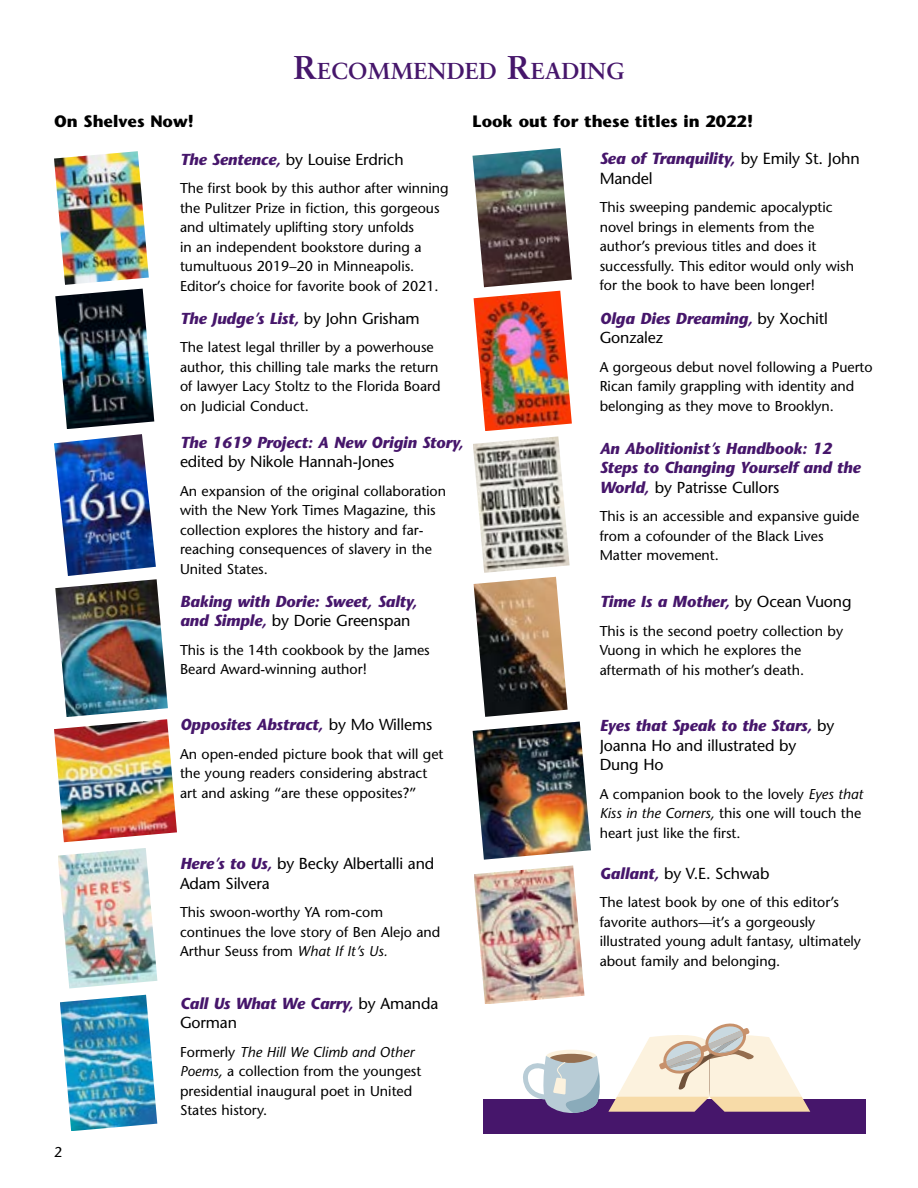
<style>
.page{position:relative;width:918px;height:1188px;background:#fff}
.page>*{position:absolute;margin:0;border:0;box-sizing:border-box;transform-origin:0 0}
.t1{font:700 23.1px "Sabon";color:#46166b}
.t2{font:700 16.5px "Stone Sans";color:#000}
.t3{font:16.05px/19.5px "Stone Sans";letter-spacing:-.01em;color:#000}
.t4{font:italic 700 15.9px/19.5px "Stone Sans";letter-spacing:-.01em;color:#46166b}
.t5{font:15.9px/19.5px "Stone Sans";letter-spacing:-.01em;color:#000}
.t6{font:14.25px/19.5px "Stone Sans";color:#000}
.s1{font-size:33px}
.s2{font-weight:700;font-style:italic;color:#46166b}
.s3{font-weight:400;font-style:normal;color:#000}
.s4{font-style:italic}
</style>
<div class="page">
<div style="left:483px;top:1100px;width:383px;height:34px;background:#46166b"></div>
<img style="left:54px;top:151px;width:95px;height:134px">
<img style="left:55px;top:289px;width:99px;height:140px">
<img style="left:54px;top:434px;width:102px;height:142px">
<img style="left:55px;top:579px;width:113px;height:138px">
<img style="left:54px;top:719px;width:123px;height:123px">
<img style="left:58px;top:848px;width:99px;height:140px">
<img style="left:60px;top:995px;width:97px;height:136px">
<img style="left:472px;top:148px;width:100px;height:139px">
<img style="left:474px;top:291px;width:98px;height:140px">
<img style="left:473px;top:436px;width:97px;height:137px">
<img style="left:474px;top:577px;width:94px;height:140px">
<img style="left:473px;top:722px;width:118px;height:138px">
<img style="left:474px;top:865px;width:111px;height:139px">
<div style="left:546px;top:1050px;width:51px;height:14px;background:#fcf2de;border-radius:50%"></div>
<svg style="left:520px;top:1054px;width:81px;height:59px"></svg>
<svg style="left:608px;top:1023px;width:202px;height:89px"></svg>
<h1 class="t1" style="left:293px;top:57px;width:333px"><span class="s1">R</span>ECOMMENDED <span class="s1">R</span>EADING</h1>
<p class="t2" style="left:54px;top:111px;width:141px">On Shelves Now!</p>
<p class="t2" style="left:473px;top:111px;width:282px">Look out for these titles in 2022!</p>
<p class="t5" style="left:180px;top:149px;width:225px"><span class="s2">The Sentence,</span> by Louise Erdrich</p>
<p class="t6" style="left:180px;top:178px;width:270px">The first book by this author after winning the Pulitzer Prize in fiction, this gorgeous and ultimately uplifting story unfolds<br>in an independent bookstore during a tumultuous 2019–20 in Minneapolis.<br>Editor’s choice for favorite book of 2021.</p>
<p class="t4" style="left:180px;top:308px;width:241px">The Judge’s List, <span class="s3">by John Grisham</span></p>
<p class="t6" style="left:180px;top:337px;width:262px">The latest legal thriller by a powerhouse author, this chilling tale marks the return of lawyer Lacy Stoltz to the Florida Board on Judicial Conduct.</p>
<p class="t4" style="left:180px;top:432px;width:285px">The 1619 Project: A New Origin Story,</p>
<p class="t5" style="left:180px;top:452px;width:216px">edited by Nikole Hannah-Jones</p>
<p class="t6" style="left:180px;top:481px;width:268px">An expansion of the original collaboration with the New York Times Magazine, this collection explores the history and far&shy;reaching consequences of slavery in the United States.</p>
<p class="t4" style="left:180px;top:591px;width:239px">Baking with Dorie: Sweet, Salty, and Simple, <span class="s3">by Dorie Greenspan</span></p>
<p class="t6" style="left:180px;top:640px;width:251px">This is the 14th cookbook by the James<br>Beard Award-winning author!</p>
<p class="t3" style="left:600px;top:149px;width:262px"><span class="s2">Sea of Tranquility,</span> by Emily St. John<br>Mandel</p>
<p class="t6" style="left:600px;top:197px;width:256px">This sweeping pandemic apocalyptic novel brings in elements from the author’s previous titles and does it successfully. This editor would only wish for the book to have been longer!</p>
<p class="t4" style="left:600px;top:308px;width:230px">Olga Dies Dreaming, <span class="s3">by Xochitl<br>Gonzalez</span></p>
<p class="t6" style="left:600px;top:357px;width:275px">A gorgeous debut novel following a Puerto<br>Rican family grappling with identity and belonging as they move to Brooklyn.</p>
<p class="t4" style="left:600px;top:438px;width:263px">An Abolitionist’s Handbook: 12<br>Steps to Changing Yourself and the<br>World, <span class="s3">by Patrisse Cullors</span></p>
<p class="t6" style="left:600px;top:506px;width:261px">This is an accessible and expansive guide from a cofounder of the Black Lives<br>Matter movement.</p>
<p class="t4" style="left:600px;top:592px;width:253px">Time Is a Mother, <span class="s3">by Ocean Vuong</span></p>
<p class="t6" style="left:600px;top:621px;width:245px">This is the second poetry collection by<br>Vuong in which he explores the aftermath of his mother’s death.</p>
<p class="t6" style="left:54px;top:1142px;width:10px">2</p>
<p class="t4" style="left:180px;top:715px;width:254px">Opposites Abstract, <span class="s3">by Mo Willems</span></p>
<p class="t6" style="left:180px;top:744px;width:265px">An open-ended picture book that will get the young readers considering abstract art and asking “are these opposites?”</p>
<p class="t5" style="left:180px;top:854px;width:256px"><span class="s2">Here’s to Us,</span> by Becky Albertalli and<br>Adam Silvera</p>
<p class="t6" style="left:180px;top:902px;width:262px">This swoon-worthy YA rom-com continues the love story of Ben Alejo and<br>Arthur Seuss from <span class="s4">What If It’s Us.</span></p>
<p class="t4" style="left:180px;top:993px;width:260px">Call Us What We Carry, <span class="s3">by Amanda<br>Gorman</span></p>
<p class="t6" style="left:180px;top:1042px;width:243px">Formerly <span class="s4">The Hill We Climb and Other<br>Poems,</span> a collection from the youngest presidential inaugural poet in United<br>States history.</p>
<p class="t5" style="left:600px;top:716px;width:236px"><span class="s2">Eyes that Speak to the Stars,</span> by<br>Joanna Ho and illustrated by<br>Dung Ho</p>
<p class="t6" style="left:600px;top:784px;width:265px">A companion book to the lovely <span class="s4">Eyes that<br>Kiss in the Corners,</span> this one will touch the heart just like the first.</p>
<p class="t5" style="left:600px;top:863px;width:171px"><span class="s2">Gallant,</span> by V.E. Schwab</p>
<p class="t6" style="left:600px;top:892px;width:263px">The latest book by one of this editor’s favorite authors—it’s a gorgeously illustrated young adult fantasy, ultimately about family and belonging.</p>
</div>
